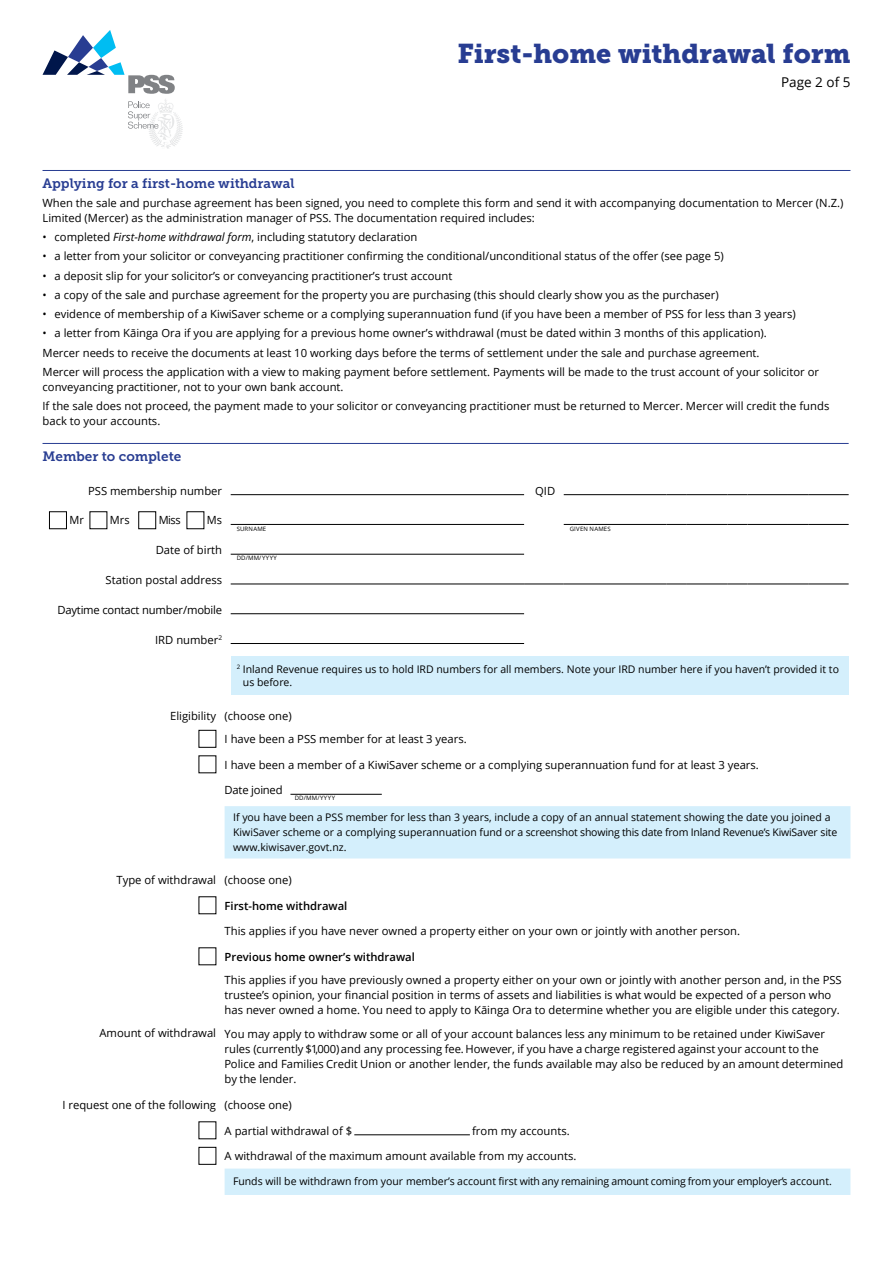
<style>
.page{position:relative;width:893px;height:1263px;background:#fff}
.page>*{position:absolute;margin:0;border:0;box-sizing:border-box;transform-origin:0 0}
.t1{font:27px "Museo Slab 900";color:#283d92}
.t2{font:13.5px "Museo Slab 700";color:#283d92}
.t3{font:13.5px "Open Sans";color:#000}
.t4{font:11.25px/15px "Open Sans";color:#000}
.t5{font:600 11.25px "Open Sans";color:#000}
.t6{font:11.25px "Open Sans";letter-spacing:-.02em;color:#000}
.t7{font:10.5px/15px "Open Sans";color:#000}
.t8{font:6px "Open Sans";letter-spacing:.04em;color:#000}
.s1{font-style:italic}
</style>
<div class="page">
<svg style="left:43px;top:30px;width:140px;height:119px"></svg>
<div style="left:231px;top:656px;width:618px;height:38px;background:#d4effc"></div>
<hr style="left:231px;top:494px;width:293px;height:1px;background:#000">
<hr style="left:231px;top:524px;width:293px;height:1px;background:#000">
<hr style="left:231px;top:554px;width:293px;height:1px;background:#000">
<hr style="left:231px;top:613px;width:293px;height:1px;background:#000">
<hr style="left:564px;top:494px;width:103px;height:1px;background:#000">
<svg style="left:667px;top:494px;width:20px;height:1px"></svg>
<hr style="left:687px;top:494px;width:40px;height:1px;background:#000">
<svg style="left:727px;top:494px;width:20px;height:1px"></svg>
<hr style="left:747px;top:494px;width:41px;height:1px;background:#000">
<svg style="left:788px;top:494px;width:20px;height:1px"></svg>
<hr style="left:808px;top:494px;width:41px;height:1px;background:#000">
<hr style="left:564px;top:524px;width:103px;height:1px;background:#000">
<svg style="left:667px;top:524px;width:20px;height:1px"></svg>
<hr style="left:687px;top:524px;width:40px;height:1px;background:#000">
<svg style="left:727px;top:524px;width:20px;height:1px"></svg>
<hr style="left:747px;top:524px;width:41px;height:1px;background:#000">
<svg style="left:788px;top:524px;width:20px;height:1px"></svg>
<hr style="left:808px;top:524px;width:41px;height:1px;background:#000">
<hr style="left:231px;top:584px;width:293px;height:1px;background:#000">
<hr style="left:524px;top:584px;width:40px;height:1px;background:#000">
<hr style="left:564px;top:584px;width:103px;height:1px;background:#000">
<svg style="left:667px;top:584px;width:20px;height:1px"></svg>
<hr style="left:687px;top:584px;width:40px;height:1px;background:#000">
<svg style="left:727px;top:584px;width:20px;height:1px"></svg>
<hr style="left:747px;top:584px;width:41px;height:1px;background:#000">
<svg style="left:788px;top:584px;width:20px;height:1px"></svg>
<hr style="left:808px;top:584px;width:41px;height:1px;background:#000">
<hr style="left:231px;top:643px;width:293px;height:1px;background:#000">
<hr style="left:43px;top:443px;width:806px;height:1px;background:#283d92">
<div style="left:49px;top:511px;width:18px;height:18px;border:1px solid #000"></div>
<div style="left:139px;top:511px;width:17px;height:18px;border:1px solid #000"></div>
<svg style="left:225px;top:806px;width:625px;height:389px"></svg>
<hr style="left:290px;top:794px;width:92px;height:1px;background:#000">
<hr style="left:354px;top:1134px;width:116px;height:1px;background:#000">
<hr style="left:43px;top:170px;width:807px;height:1px;background:#283d92">
<h1 class="t1" style="left:457px;top:38px;width:395px">First-home withdrawal form</h1>
<p class="t3" style="left:781px;top:73px;width:71px">Page 2 of 5</p>
<p class="t2" style="left:43px;top:175px;width:254px">Applying for a first-home withdrawal</p>
<p class="t4" style="left:43px;top:195px;width:802px">When the sale and purchase agreement has been signed, you need to complete this form and send it with accompanying documentation to Mercer (N.Z.)<br>Limited (Mercer) as the administration manager of PSS. The documentation required includes:</p>
<p class="t4" style="left:43px;top:229px;width:376px">• completed <span class="s1">First-home withdrawal form</span>, including statutory declaration</p>
<p class="t4" style="left:43px;top:249px;width:683px">• a letter from your solicitor or conveyancing practitioner confirming the conditional/unconditional status of the offer (see page 5)</p>
<p class="t4" style="left:43px;top:268px;width:411px">• a deposit slip for your solicitor’s or conveyancing practitioner’s trust account</p>
<p class="t4" style="left:43px;top:287px;width:678px">• a copy of the sale and purchase agreement for the property you are purchasing (this should clearly show you as the purchaser)</p>
<p class="t4" style="left:43px;top:306px;width:755px">• evidence of membership of a KiwiSaver scheme or a complying superannuation fund (if you have been a member of PSS for less than 3 years)</p>
<p class="t4" style="left:43px;top:323px;width:778px;line-height:19.2px">• a letter from Kāinga Ora if you are applying for a previous home owner’s withdrawal (must be dated within 3 months of this application).<br>Mercer needs to receive the documents at least 10 working days before the terms of settlement under the sale and purchase agreement.<br>Mercer will process the application with a view to making payment before settlement. Payments will be made to the trust account of your solicitor or</p>
<p class="t4" style="left:43px;top:377px;width:788px;line-height:19.2px">conveyancing practitioner, not to your own bank account.<br>If the sale does not proceed, the payment made to your solicitor or conveyancing practitioner must be returned to Mercer. Mercer will credit the funds</p>
<p class="t4" style="left:43px;top:413px;width:119px">back to your accounts.</p>
<p class="t2" style="left:43px;top:448px;width:140px">Member to complete</p>
<p class="t4" style="left:88px;top:483px;width:136px">PSS membership number</p>
<p class="t4" style="left:535px;top:483px;width:22px">QID</p>
<p class="t4" style="left:70px;top:513px;width:16px">Mr</p>
<p class="t4" style="left:110px;top:513px;width:21px">Mrs</p>
<p class="t4" style="left:159px;top:513px;width:23px">Miss</p>
<p class="t4" style="left:207px;top:513px;width:17px">Ms</p>
<p class="t8" style="left:237px;top:524px;width:31px">SURNAME</p>
<p class="t8" style="left:570px;top:524px;width:43px">GIVEN NAMES</p>
<p class="t4" style="left:156px;top:542px;width:68px">Date of birth</p>
<p class="t8" style="left:237px;top:554px;width:42px">DD/MM/YYYY</p>
<p class="t4" style="left:106px;top:572px;width:118px">Station postal address</p>
<p class="t6" style="left:57px;top:602px;width:166px">Daytime contact number/mobile</p>
<p class="t4" style="left:155px;top:632px;width:69px">IRD number<sup>2</sup></p>
<p class="t7" style="left:243px;top:662px;width:598px;line-height:13.5px;text-indent:-6px"><sup>2</sup> Inland Revenue requires us to hold IRD numbers for all members. Note your IRD number here if you haven’t provided it to us before.</p>
<p class="t4" style="left:225px;top:704px;width:244px;line-height:23.4px;text-indent:-55px">Eligibility (choose one)<br>I have been a PSS member for at least 3 years.</p>
<p class="t4" style="left:225px;top:757px;width:536px">I have been a member of a KiwiSaver scheme or a complying superannuation fund for at least 3 years.</p>
<p class="t6" style="left:225px;top:782px;width:60px">Date joined</p>
<p class="t8" style="left:295px;top:794px;width:42px">DD/MM/YYYY</p>
<p class="t7" style="left:233px;top:809px;width:606px">If you have been a PSS member for less than 3 years, include a copy of an annual statement showing the date you joined a<br>KiwiSaver scheme or a complying superannuation fund or a screenshot showing this date from Inland Revenue’s KiwiSaver site www.kiwisaver.govt.nz.</p>
<p class="t4" style="left:116px;top:872px;width:177px">Type of withdrawal (choose one)</p>
<p class="t5" style="left:225px;top:898px;width:124px">First-home withdrawal</p>
<p class="t4" style="left:225px;top:923px;width:517px">This applies if you have never owned a property either on your own or jointly with another person.</p>
<p class="t5" style="left:225px;top:949px;width:192px">Previous home owner’s withdrawal</p>
<p class="t4" style="left:225px;top:972px;width:619px">This applies if you have previously owned a property either on your own or jointly with another person and, in the PSS trustee’s opinion, your financial position in terms of assets and liabilities is what would be expected of a person who has never owned a home. You need to apply to Kāinga Ora to determine whether you are eligible under this category.</p>
<p class="t4" style="left:225px;top:1026px;width:620px;text-indent:-125px">Amount of withdrawal You may apply to withdraw some or all of your account balances less any minimum to be retained under KiwiSaver rules (currently $1,000) and any processing fee. However, if you have a charge registered against your account to the Police and Families Credit Union or another lender, the funds available may also be reduced by an amount determined by the lender.</p>
<p class="t4" style="left:62px;top:1097px;width:231px">I request one of the following (choose one)</p>
<p class="t4" style="left:225px;top:1123px;width:129px">A partial withdrawal of $</p>
<p class="t4" style="left:472px;top:1123px;width:99px">from my accounts.</p>
<p class="t4" style="left:225px;top:1148px;width:353px">A withdrawal of the maximum amount available from my accounts.</p>
<p class="t7" style="left:233px;top:1173px;width:600px">Funds will be withdrawn from your member’s account first with any remaining amount coming from your employer’s account.</p>
</div>
